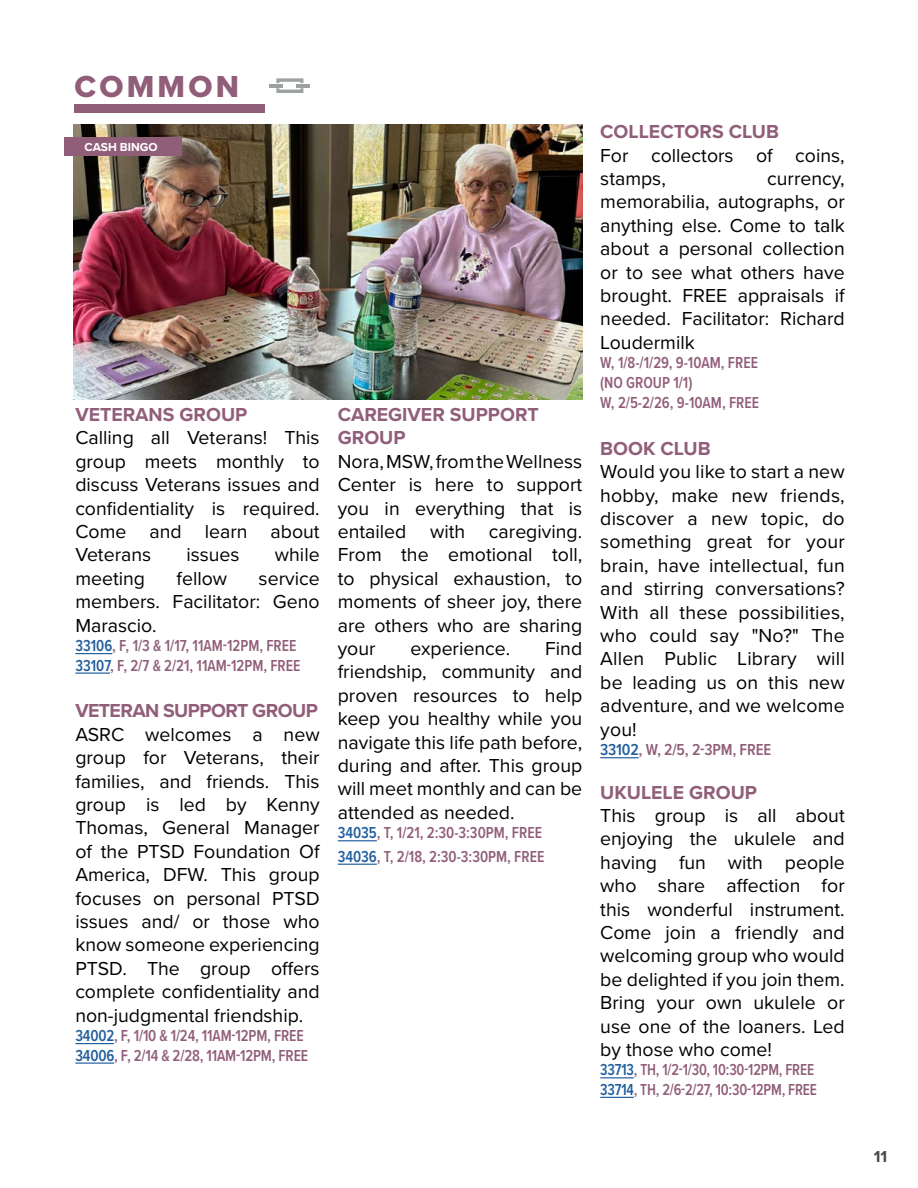
<style>
.page{position:relative;width:918px;height:1188px;background:#fff}
.page>*{position:absolute;margin:0;border:0;box-sizing:border-box;transform-origin:0 0}
.t1{font:31.5px "Proxima Nova Extrabld";letter-spacing:.1em;color:#915e79}
.t2{font:19.5px/23.4px "Proxima Nova";color:#000;text-align:justify}
.t3{font:700 19.5px/23.4px "Proxima Nova";color:#915e79}
.t4{font:700 19.5px "Proxima Nova";letter-spacing:-.03em;color:#915e79}
.t5{font:600 16.5px/19.5px "Proxima Nova Cond";color:#915e79;scale:.94 1}
.t6{font:600 16.5px/19.5px "Proxima Nova Cond";color:#915e79;scale:.91 1}
.t7{font:600 16.5px "Proxima Nova Cond";color:#915e79}
.t8{font:700 16.5px "Proxima Nova";color:#4a4c4b}
.t9{font:700 12px "Proxima Nova";color:#fff}
.s1{color:#215e9e}
</style>
<div class="page">
<hr style="left:75px;top:653px;width:37px;height:1px;background:#215e9e">
<hr style="left:75px;top:673px;width:35px;height:1px;background:#215e9e">
<hr style="left:75px;top:1043px;width:39px;height:1px;background:#215e9e">
<hr style="left:75px;top:1063px;width:39px;height:1px;background:#215e9e">
<hr style="left:338px;top:840px;width:39px;height:1px;background:#215e9e">
<hr style="left:338px;top:864px;width:39px;height:1px;background:#215e9e">
<hr style="left:600px;top:757px;width:39px;height:1px;background:#215e9e">
<hr style="left:600px;top:1077px;width:34px;height:1px;background:#215e9e">
<hr style="left:600px;top:1097px;width:34px;height:1px;background:#215e9e">
<div style="left:75px;top:104px;width:190px;height:9px;background:#915e79"></div>
<hr style="left:270px;top:84px;width:13px;height:4px;background:#9ca29f">
<svg style="left:276px;top:78px;width:27px;height:15px"></svg>
<hr style="left:297px;top:84px;width:13px;height:4px;background:#9ca29f">
<img style="left:74px;top:124px;width:508px;height:276px">
<div style="left:64px;top:138px;width:117px;height:18px;background:#915e79"></div>
<h1 class="t1" style="left:75px;top:63px;width:166px">COMMON</h1>
<p class="t9" style="left:85px;top:138px;width:75px">CASH BINGO</p>
<p class="t3" style="left:75px;top:402px;width:174px">VETERANS GROUP</p>
<p class="t2" style="left:75px;top:425px;width:246px">Calling all Veterans! This group meets monthly to discuss Veterans issues and confidentiality is required.<br>Come and learn about Veterans</p>
<p class="t2" style="left:186px;top:542px;width:55px">issues</p>
<p class="t2" style="left:275px;top:542px;width:46px">while</p>
<p class="t2" style="left:75px;top:566px;width:71px">meeting</p>
<p class="t2" style="left:177px;top:566px;width:52px">fellow</p>
<p class="t2" style="left:75px;top:566px;width:246px;text-indent:183px">service members. Facilitator: Geno Marascio.</p>
<p class="t5" style="left:75px;top:635px;width:241px"><span class="s1">33106</span>, F, 1/3 &amp; 1/17, 11AM-12PM, FREE<br><span class="s1">33107</span>, F, 2/7 &amp; 2/21, 11AM-12PM, FREE</p>
<p class="t4" style="left:75px;top:696px;width:244px">VETERAN SUPPORT GROUP</p>
<p class="t2" style="left:75px;top:722px;width:246px">ASRC welcomes a new group for Veterans, their families, and friends. This group is led by Kenny Thomas, General Manager of the PTSD Foundation Of America, DFW. This group focuses on personal PTSD issues and/ or those who know someone experiencing PTSD. The group offers complete confidentiality and non-judgmental friendship.</p>
<p class="t5" style="left:75px;top:1025px;width:249px"><span class="s1">34002</span>, F, 1/10 &amp; 1/24, 11AM-12PM, FREE<br><span class="s1">34006</span>, F, 2/14 &amp; 2/28, 11AM-12PM, FREE</p>
<p class="t3" style="left:338px;top:402px;width:202px">CAREGIVER SUPPORT<br>GROUP</p>
<p class="t2" style="left:338px;top:449px;width:246px">Nora, MSW, from the Wellness Center is here to support you in everything that is entailed with caregiving.<br>From the emotional toll, to physical exhaustion, to moments of sheer joy, there are others who are sharing your</p>
<p class="t2" style="left:338px;top:636px;width:246px;text-indent:207px">Find friendship, community and proven resources to help keep you healthy while you navigate this life path before, during and after. This group will meet monthly and can be attended as needed.</p>
<p class="t5" style="left:338px;top:821px;width:221px;line-height:23.4px"><span class="s1">34035</span>, T, 1/21, 2:30-3:30PM, FREE<br><span class="s1">34036</span>, T, 2/18, 2:30-3:30PM, FREE</p>
<p class="t2" style="left:411px;top:636px;width:101px">experience.</p>
<p class="t3" style="left:600px;top:120px;width:180px">COLLECTORS CLUB</p>
<p class="t2" style="left:600px;top:143px;width:246px">For collectors of coins, stamps,</p>
<p class="t2" style="left:600px;top:166px;width:246px;text-indent:167px">currency, memorabilia, autographs, or anything else. Come to talk about a personal collection or to see what others have brought. FREE appraisals if needed. Facilitator: Richard Loudermilk</p>
<p class="t5" style="left:600px;top:352px;width:171px">W, 1/8-/1/29, 9-10AM, FREE (NO GROUP 1/1)<br>W, 2/5-2/26, 9-10AM, FREE</p>
<p class="t3" style="left:600px;top:436px;width:112px">BOOK CLUB</p>
<p class="t2" style="left:600px;top:459px;width:246px">Would you like to start a new hobby, make new friends, discover a new topic, do something great for your brain, have intellectual, fun and stirring conversations?<br>With all these possibilities, who could say "No?" The Allen Public Library will be leading us on this new adventure, and we welcome you!</p>
<p class="t7" style="left:600px;top:738px;width:172px"><span class="s1">33102</span>, W, 2/5, 2-3PM, FREE</p>
<p class="t3" style="left:600px;top:780px;width:158px">UKULELE GROUP</p>
<p class="t2" style="left:600px;top:803px;width:246px">This group is all about enjoying the ukulele and having fun with people who share affection for this wonderful instrument.<br>Come join a friendly and welcoming group who would be delighted if you join them.<br>Bring your own ukulele or use one of the loaners. Led by those who come!</p>
<p class="t6" style="left:600px;top:1060px;width:240px"><span class="s1">33713</span>, TH, 1/2-1/30, 10:30-12PM, FREE<br><span class="s1">33714</span>, TH, 2/6-2/27, 10:30-12PM, FREE</p>
<p class="t8" style="left:874px;top:1145px;width:15px">11</p>
</div>
